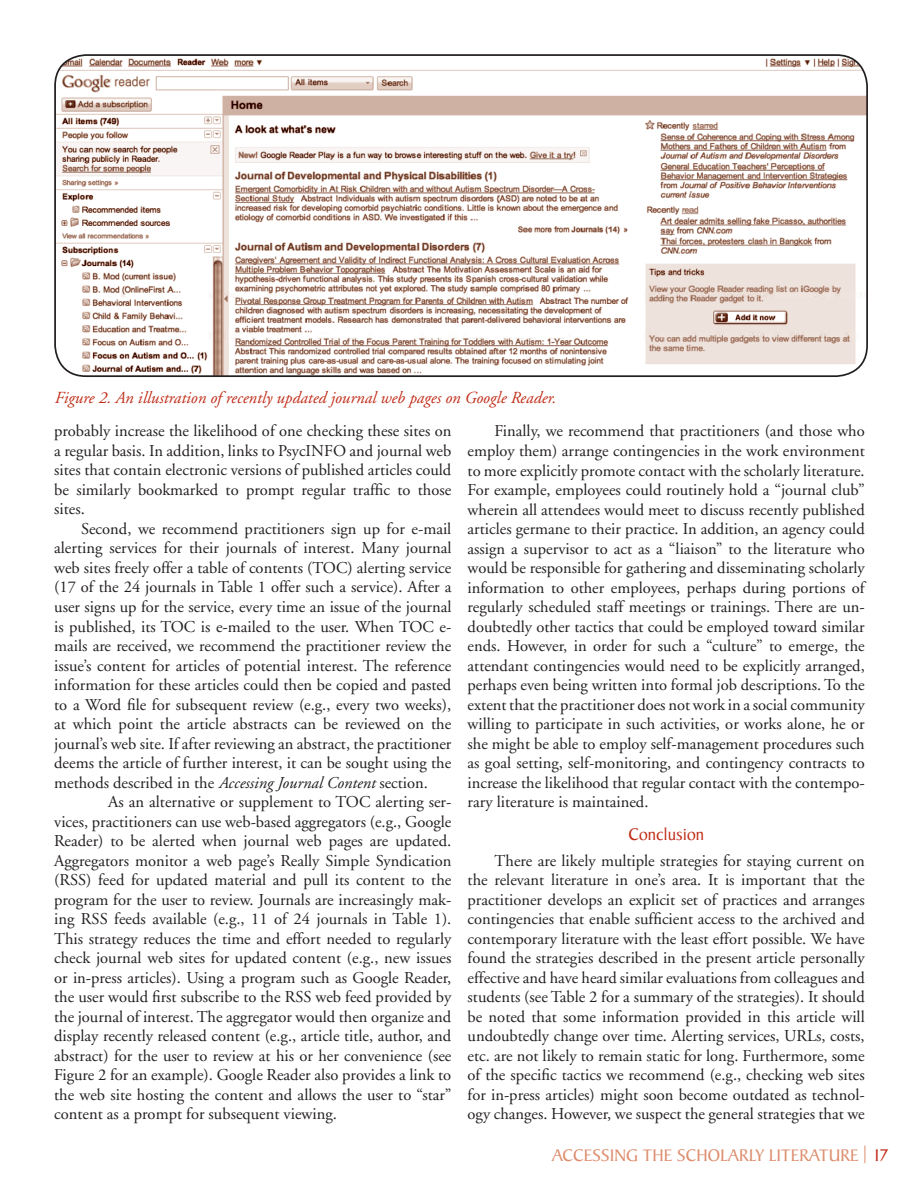
<style>
.page{position:relative;width:919px;height:1189px;background:#fff}
.page>*{position:absolute;margin:0;border:0;box-sizing:border-box;transform-origin:0 0}
.t1{font:18px "Baker Signet";color:#de8e6f}
.t2{font:18px "Baker Signet";color:#c02d19}
.t3{font:italic 16.8px "Adobe Garamond";color:#c02d19}
.t4{font:16.5px/19.5px "Adobe Garamond";color:#231f20;text-align:justify}
.s1{font-style:italic}
.s2{color:#c02d19}
</style>
<div class="page">
<svg style="left:864px;top:1145px;width:1px;height:18px"></svg>
<img style="left:55px;top:55px;width:812px;height:321px">
<div style="left:54px;top:54px;width:813px;height:323px;border:2px solid #231f20;border-radius:31px"></div>
<p class="t3" style="left:54px;top:388px;width:503px">Figure 2. An illustration of recently updated journal web pages on Google Reader.</p>
<p class="t4" style="left:54px;top:422px;width:398px">probably increase the likelihood of one checking these sites on a regular basis. In addition, links to PsycINFO and journal web sites that contain electronic versions of published articles could be similarly bookmarked to prompt regular traffic to those sites.</p>
<p class="t4" style="left:54px;top:519px;width:398px;text-indent:27px">Second, we recommend practitioners sign up for e-mail alerting services for their journals of interest. Many journal web sites freely offer a table of contents (TOC) alerting service (17 of the 24 journals in Table 1 offer such a service). After a user signs up for the service, every time an issue of the journal is published, its TOC is e-mailed to the user. When TOC e&shy;mails are received, we recommend the practitioner review the issue’s content for articles of potential interest. The reference information for these articles could then be copied and pasted to a Word file for subsequent review (e.g., every two weeks), at which point the article abstracts can be reviewed on the journal’s web site. If after reviewing an abstract, the practitioner deems the article of further interest, it can be sought using the methods described in the <span class="s1">Accessing Journal Content</span> section.</p>
<p class="t4" style="left:54px;top:792px;width:398px;text-indent:54px">As an alternative or supplement to TOC alerting ser&shy;vices, practitioners can use web-based aggregators (e.g., Google Reader) to be alerted when journal web pages are updated.<br>Aggregators monitor a web page’s Really Simple Syndication (RSS) feed for updated material and pull its content to the program for the user to review. Journals are increasingly mak&shy;ing RSS feeds available (e.g., 11 of 24 journals in Table 1).<br>This strategy reduces the time and effort needed to regularly check journal web sites for updated content (e.g., new issues or in-press articles). Using a program such as Google Reader, the user would first subscribe to the RSS web feed provided by the journal of interest. The aggregator would then organize and display recently released content (e.g., article title, author, and abstract) for the user to review at his or her convenience (see Figure 2 for an example). Google Reader also provides a link to the web site hosting the content and allows the user to “star” content as a prompt for subsequent viewing.</p>
<p class="t4" style="left:467px;top:422px;width:398px;text-indent:27px">Finally, we recommend that practitioners (and those who employ them) arrange contingencies in the work environment to more explicitly promote contact with the scholarly literature.<br>For example, employees could routinely hold a “journal club” wherein all attendees would meet to discuss recently published articles germane to their practice. In addition, an agency could assign a supervisor to act as a “liaison” to the literature who would be responsible for gathering and disseminating scholarly information to other employees, perhaps during portions of regularly scheduled staff meetings or trainings. There are un&shy;doubtedly other tactics that could be employed toward similar ends. However, in order for such a “culture” to emerge, the attendant contingencies would need to be explicitly arranged, perhaps even being written into formal job descriptions. To the extent that the practitioner does not work in a social community willing to participate in such activities, or works alone, he or she might be able to employ self-management procedures such as goal setting, self-monitoring, and contingency contracts to increase the likelihood that regular contact with the contempo&shy;rary literature is maintained.</p>
<p class="t2" style="left:628px;top:824px;width:77px">Conclusion</p>
<p class="t4" style="left:467px;top:851px;width:398px;text-indent:27px">There are likely multiple strategies for staying current on the relevant literature in one’s area. It is important that the practitioner develops an explicit set of practices and arranges contingencies that enable sufficient access to the archived and contemporary literature with the least effort possible. We have found the strategies described in the present article personally effective and have heard similar evaluations from colleagues and students (see Table 2 for a summary of the strategies). It should be noted that some information provided in this article will undoubtedly change over time. Alerting services, URLs, costs, etc. are not likely to remain static for long. Furthermore, some of the specific tactics we recommend (e.g., checking web sites for in-press articles) might soon become outdated as technol&shy;ogy changes. However, we suspect the general strategies that we</p>
<p class="t1" style="left:552px;top:1145px;width:337px">ACCESSING THE SCHOLARLY LITERATURE <span class="s2">17</span></p>
</div>
